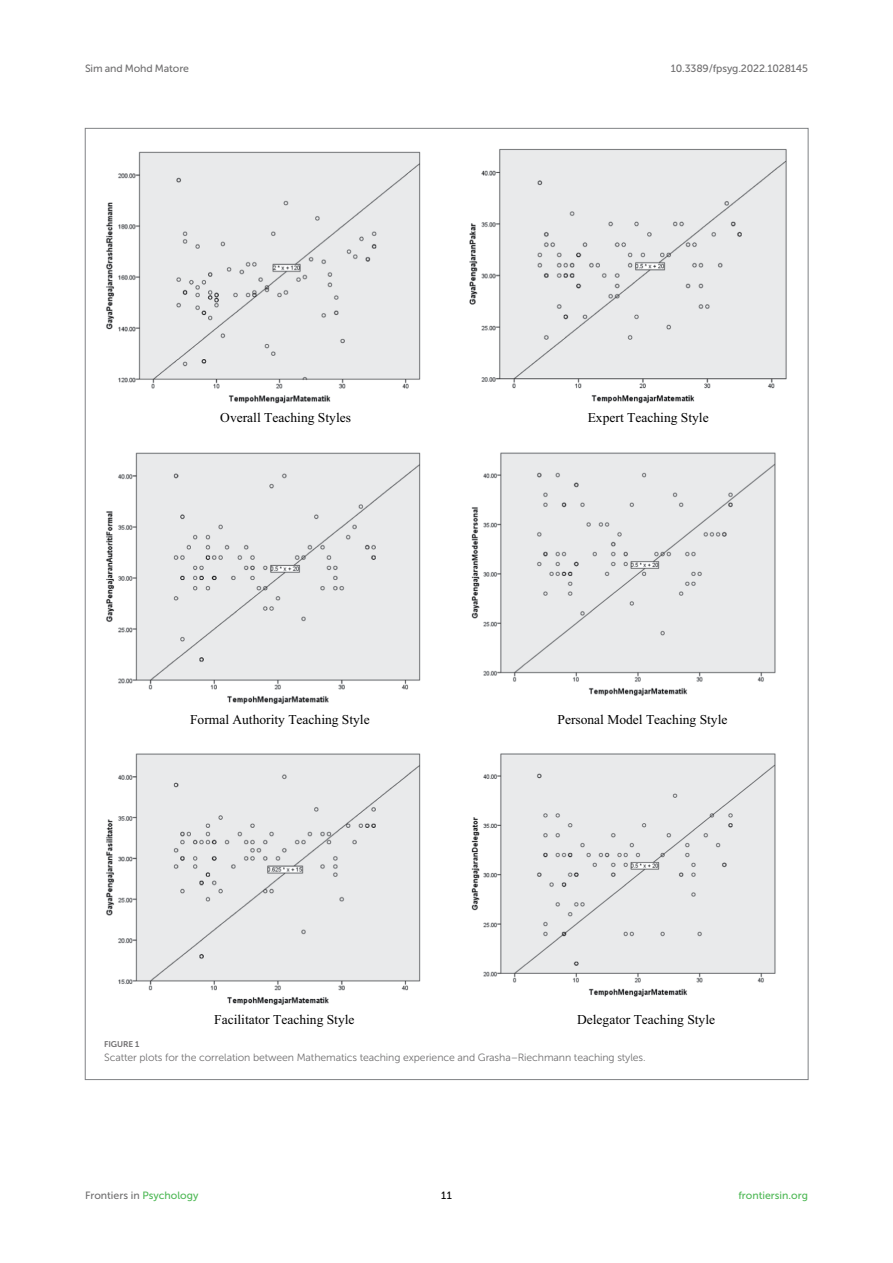
<style>
.page{position:relative;width:893px;height:1263px;background:#fff}
.page>*{position:absolute;margin:0;border:0;box-sizing:border-box;transform-origin:0 0}
.t1{font:13.5px "Times New Roman";color:#000}
.FIG_LEG{font:10.5px "Museo Sans 300";letter-spacing:-.01em;color:#706f70}
.t2{font:10.5px "Museo Sans 500";letter-spacing:-.015em;color:#706f70}
.t3{font:10.5px "Museo Sans 500";color:#4eb855}
.t4{font:10.5px "Museo Sans 500";color:#000}
.FIG_HD{font:8.25px "Museo Sans 700";letter-spacing:-.01em;color:#706f70}
.s1{color:#4eb855}
</style>
<div class="page">
<img style="left:106px;top:149px;width:681px;height:856px">
<p class="t2" style="left:85px;top:63px;width:105px">Sim and Mohd Matore</p>
<p class="t2" style="left:671px;top:63px;width:138px">10.3389/fpsyg.2022.1028145</p>
<p class="t1" style="left:220px;top:413px;width:132px">Overall Teaching Styles</p>
<p class="t1" style="left:588px;top:413px;width:123px">Expert Teaching Style</p>
<p class="t1" style="left:190px;top:714px;width:181px">Formal Authority Teaching Style</p>
<p class="t1" style="left:557px;top:714px;width:171px">Personal Model Teaching Style</p>
<p class="t1" style="left:214px;top:1015px;width:142px">Facilitator Teaching Style</p>
<p class="t1" style="left:577px;top:1015px;width:139px">Delegator Teaching Style</p>
<p class="FIG_HD" style="left:104px;top:1040px;width:37px">FIGURE 1</p>
<p class="FIG_LEG" style="left:104px;top:1051px;width:543px">Scatter plots for the correlation between Mathematics teaching experience and Grasha–Riechmann teaching styles.</p>
<p class="t2" style="left:85px;top:1190px;width:115px">Frontiers in <span class="s1">Psychology</span></p>
<p class="t4" style="left:441px;top:1190px;width:12px">11</p>
<p class="t3" style="left:738px;top:1190px;width:71px">frontiersin.org</p>
</div>
